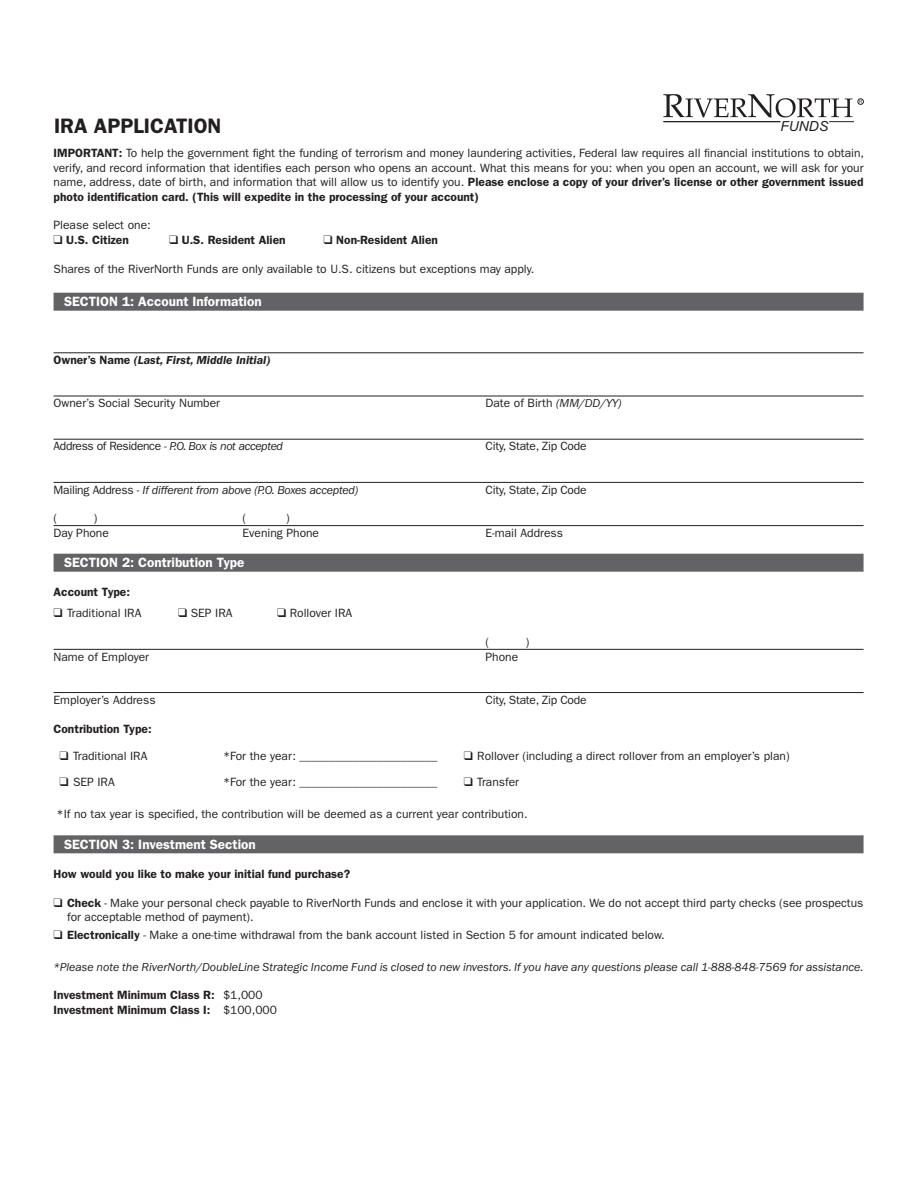
<style>
.page{position:relative;width:918px;height:1188px;background:#fff}
.page>*{position:absolute;margin:0;border:0;box-sizing:border-box;transform-origin:0 0}
.t1{font:600 21px "ITC Franklin Gothic Std";color:#231f20}
.t2{font:italic 13.95px "Arial";color:#231f20}
.Section_Header{font:600 13.5px "ITC Franklin Gothic Std";color:#fff}
.Sub_head{font:12px/14.4px "ITC Franklin Gothic Std";color:#231f20}
.Sub_head-2{font:600 12px "ITC Franklin Gothic Std";color:#231f20}
.t3{font:italic 12px "ITC Franklin Gothic Std";color:#231f20}
.Sub_head-3{font:12px "ITC Franklin Gothic Std";letter-spacing:-.02em;color:#231f20}
.t4{font:italic 12px "ITC Franklin Gothic Std";letter-spacing:-.02em;color:#231f20}
.t5{font:italic 12px "ITC Franklin Gothic Std";letter-spacing:-.03em;color:#231f20}
.Sub_head-4{font:italic 600 12px "ITC Franklin Gothic Std";color:#231f20}
.s1{font-weight:600}
.s2{font-style:normal}
.s3{font-style:italic}
.s4{font-weight:400}
</style>
<div class="page">
<div style="left:54px;top:293px;width:810px;height:18px;background:#636366"></div>
<hr style="left:54px;top:352px;width:810px;height:1px;background:#231f20">
<hr style="left:54px;top:396px;width:810px;height:1px;background:#231f20">
<hr style="left:54px;top:439px;width:810px;height:1px;background:#231f20">
<hr style="left:54px;top:482px;width:810px;height:1px;background:#231f20">
<hr style="left:54px;top:525px;width:810px;height:1px;background:#231f20">
<div style="left:54px;top:554px;width:810px;height:18px;background:#636366"></div>
<hr style="left:54px;top:649px;width:810px;height:1px;background:#231f20">
<hr style="left:54px;top:692px;width:810px;height:1px;background:#231f20">
<div style="left:54px;top:835px;width:810px;height:18px;background:#636366"></div>
<svg style="left:663px;top:94px;width:201px;height:28px"></svg>
<p class="t1" style="left:54px;top:113px;width:169px">IRA APPLICATION</p>
<p class="t2" style="left:780px;top:117px;width:49px">FUNDS</p>
<p class="Sub_head" style="left:54px;top:146px;width:812px;text-align:justify"><span class="s1">IMPORTANT:</span> To help the government fight the funding of terrorism and money laundering activities, Federal law requires all financial institutions to obtain, verify, and record information that identifies each person who opens an account. What this means for you: when you open an account, we will ask for your name, address, date of birth, and information that will allow us to identify you. <span class="s1">Please enclose a copy of your driver’s license or other government issued photo identification card. (This will expedite in the processing of your account)</span></p>
<p class="Sub_head" style="left:54px;top:218px;width:99px">Please select one:</p>
<p class="Sub_head-2" style="left:54px;top:233px;width:77px">❑ U.S. Citizen</p>
<p class="Sub_head-2" style="left:169px;top:233px;width:118px">❑ U.S. Resident Alien</p>
<p class="Sub_head-2" style="left:324px;top:233px;width:116px">❑ Non-Resident Alien</p>
<p class="Sub_head" style="left:54px;top:261px;width:482px">Shares of the RiverNorth Funds are only available to U.S. citizens but exceptions may apply.</p>
<p class="Section_Header" style="left:64px;top:294px;width:199px">SECTION 1: Account Information</p>
<p class="Sub_head-4" style="left:54px;top:353px;width:218px"><span class="s2">Owner’s Name</span> (Last, First, Middle Initial)</p>
<p class="Sub_head" style="left:54px;top:396px;width:168px">Owner’s Social Security Number</p>
<p class="Sub_head" style="left:486px;top:396px;width:138px">Date of Birth <span class="s3">(MM/DD/YY)</span></p>
<p class="t5" style="left:54px;top:440px;width:231px"><span class="s2">Address of Residence</span> - P.O. Box is not accepted</p>
<p class="Sub_head-3" style="left:486px;top:439px;width:102px">City, State, Zip Code</p>
<p class="t4" style="left:54px;top:483px;width:306px"><span class="s2">Mailing Address -</span> If different from above (P.O. Boxes accepted)</p>
<p class="Sub_head-3" style="left:486px;top:483px;width:102px">City, State, Zip Code</p>
<p class="Sub_head" style="left:54px;top:511px;width:5px">(</p>
<p class="Sub_head" style="left:94px;top:511px;width:5px">)</p>
<p class="Sub_head" style="left:243px;top:511px;width:5px">(</p>
<p class="Sub_head" style="left:286px;top:511px;width:5px">)</p>
<p class="Sub_head" style="left:54px;top:526px;width:57px">Day Phone</p>
<p class="Sub_head" style="left:243px;top:526px;width:78px">Evening Phone</p>
<p class="Sub_head" style="left:486px;top:526px;width:79px">E-mail Address</p>
<p class="Section_Header" style="left:64px;top:555px;width:182px">SECTION 2: Contribution Type</p>
<p class="Sub_head-2" style="left:54px;top:585px;width:78px">Account Type:</p>
<p class="Sub_head" style="left:54px;top:606px;width:89px">❑ Traditional IRA</p>
<p class="Sub_head" style="left:178px;top:606px;width:56px">❑ SEP IRA</p>
<p class="Sub_head" style="left:277px;top:606px;width:77px">❑ Rollover IRA</p>
<p class="Sub_head" style="left:486px;top:635px;width:5px">(</p>
<p class="Sub_head" style="left:526px;top:635px;width:5px">)</p>
<p class="Sub_head" style="left:54px;top:649px;width:97px">Name of Employer</p>
<p class="Sub_head" style="left:486px;top:649px;width:34px">Phone</p>
<p class="Sub_head" style="left:54px;top:693px;width:104px">Employer’s Address</p>
<p class="Sub_head-3" style="left:486px;top:693px;width:102px">City, State, Zip Code</p>
<p class="Sub_head-2" style="left:54px;top:721px;width:100px">Contribution Type:</p>
<p class="Sub_head" style="left:60px;top:749px;width:89px">❑ Traditional IRA</p>
<p class="Sub_head" style="left:223px;top:749px;width:216px">*For the year: _______________________</p>
<p class="Sub_head" style="left:464px;top:749px;width:327px">❑ Rollover (including a direct rollover from an employer’s plan)</p>
<p class="Sub_head" style="left:60px;top:775px;width:57px">❑ SEP IRA</p>
<p class="Sub_head" style="left:223px;top:775px;width:216px">*For the year: _______________________</p>
<p class="Sub_head" style="left:464px;top:775px;width:57px">❑ Transfer</p>
<p class="Sub_head" style="left:57px;top:807px;width:473px">*If no tax year is specified, the contribution will be deemed as a current year contribution.</p>
<p class="Section_Header" style="left:64px;top:836px;width:193px">SECTION 3: Investment Section</p>
<p class="Sub_head-2" style="left:54px;top:867px;width:298px">How would you like to make your initial fund purchase?</p>
<p class="Sub_head" style="left:67px;top:895px;width:798px;text-indent:-14px">❑ <span class="s1">Check</span> - Make your personal check payable to RiverNorth Funds and enclose it with your application. We do not accept third party checks (see prospectus for acceptable method of payment).</p>
<p class="Sub_head" style="left:54px;top:927px;width:613px">❑ <span class="s1">Electronically</span> - Make a one-time withdrawal from the bank account listed in Section 5 for amount indicated below.</p>
<p class="t3" style="left:54px;top:960px;width:811px">*Please note the RiverNorth/DoubleLine Strategic Income Fund is closed to new investors. If you have any questions please call 1-888-848-7569 for assistance.</p>
<p class="Sub_head-2" style="left:54px;top:988px;width:211px">Investment Minimum Class R: <span class="s4">$1,000</span></p>
<p class="Sub_head-2" style="left:54px;top:1003px;width:225px">Investment Minimum Class I: <span class="s4">$100,000</span></p>
</div>
